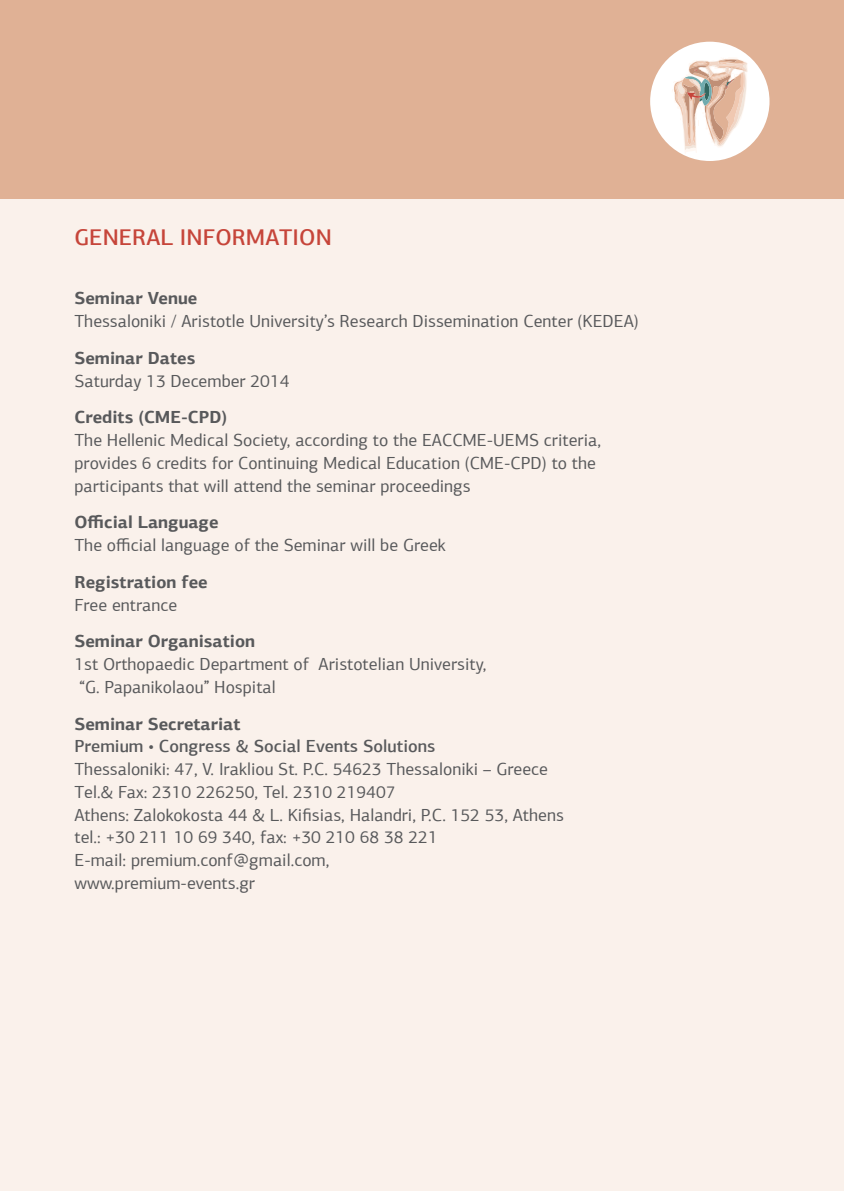
<style>
.page{position:relative;width:844px;height:1191px;background:#fff}
.page>*{position:absolute;margin:0;border:0;box-sizing:border-box;transform-origin:0 0}
.t1{font:500 22.75px "PF Agora Sans Pro";letter-spacing:.005em;color:#c6453a}
.t2{font:17.5px/22.8px "PF Agora Sans Pro";color:#58595b}
.t3{font:700 17.5px "PF Agora Sans Pro";color:#58595b}
.s1{font-weight:700}
.s2{font-weight:500}
</style>
<div class="page">
<div style="left:0;top:134px;width:843px;height:1057px;background:#faf1eb"></div>
<div style="left:0;top:0;width:843px;height:198px;background:#e0b195"></div>
<div style="left:650px;top:42px;width:119px;height:119px;background:#fff;border-radius:50%"></div>
<svg style="left:671px;top:58px;width:78px;height:96px"></svg>
<h1 class="t1" style="left:74px;top:223px;width:259px">GENERAL INFORMATION</h1>
<p class="t3" style="left:74px;top:287px;width:124px">Seminar Venue</p>
<p class="t2" style="left:74px;top:310px;width:566px">Thessaloniki / Aristotle University’s Research Dissemination Center (KEDEA)</p>
<p class="t3" style="left:74px;top:347px;width:122px">Seminar Dates</p>
<p class="t2" style="left:74px;top:369px;width:217px">Saturday 13 December 2014</p>
<p class="t3" style="left:74px;top:406px;width:154px">Credits (CME-CPD)</p>
<p class="t2" style="left:74px;top:429px;width:528px">The Hellenic Medical Society, according to the EACCME-UEMS criteria, provides 6 credits for Continuing Medical Education (CME-CPD) to the participants that will attend the seminar proceedings</p>
<p class="t3" style="left:74px;top:511px;width:145px">Official Language</p>
<p class="t2" style="left:74px;top:534px;width:373px">The official language of the Seminar will be Greek</p>
<p class="t3" style="left:74px;top:571px;width:135px">Registration fee</p>
<p class="t2" style="left:74px;top:593px;width:104px">Free entrance</p>
<p class="t3" style="left:74px;top:630px;width:182px">Seminar Organisation</p>
<p class="t2" style="left:74px;top:653px;width:413px">1st Orthopaedic Department of Aristotelian University, “G. Papanikolaou” Hospital</p>
<p class="t2" style="left:74px;top:712px;width:490px"><span class="s1">Seminar Secretariat<br></span><span class="s2">Premium</span> • <span class="s2">Congress &amp; Social Events Solutions<br></span>Thessaloniki: 47, V. Irakliou St. P.C. 54623 Thessaloniki – Greece Τel.&amp; Fax: 2310 226250, Tel. 2310 219407<br>Athens: Zalokokosta 44 &amp; L. Kifisias, Halandri, P.C. 152 53, Athens tel.: +30 211 10 69 340, fax: +30 210 68 38 221<br>E-mail: premium.conf@gmail.com,<br>www.premium-events.gr</p>
</div>
